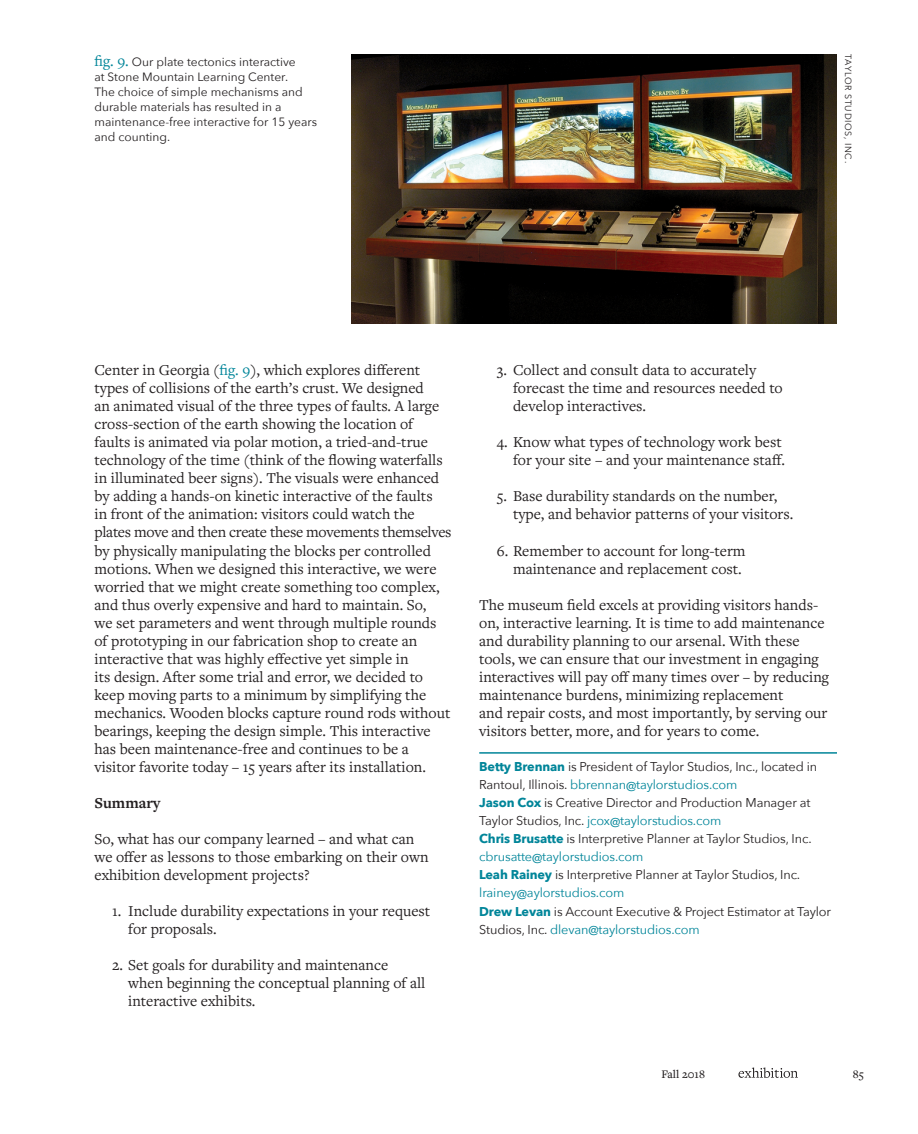
<style>
.page{position:relative;width:918px;height:1134px;background:#fff}
.page>*{position:absolute;margin:0;border:0;box-sizing:border-box;transform-origin:0 0}
.t1{font:15.75px/18px "Freight Text Pro";color:#231f20}
.t2{font:700 15.75px "Freight Text Pro";color:#231f20}
.t3{font:12.75px/18px "Avenir Next";letter-spacing:-.01em;color:#231f20}
.t4{font:12px/15px "Avenir Next";color:#231f20}
.t5{font:500 12px "Freight Text Pro";color:#231f20}
.t6{font:9px "Avenir Next";letter-spacing:.075em;color:#231f20}
.s1{font-family:"Freight Text Pro";font-size:15.75px;color:#008599}
.s2{color:#008599}
.s3{font-weight:700;color:#008599}
</style>
<div class="page">
<svg style="left:738px;top:1067px;width:60px;height:11px"></svg>
<img style="left:351px;top:54px;width:486px;height:270px">
<hr style="left:479px;top:752px;width:358px;height:2px;background:#008599">
<p class="t4" style="left:94px;top:54px;width:224px"><span class="s1">fig. 9.</span> Our plate tectonics interactive<br>at Stone Mountain Learning Center.<br>The choice of simple mechanisms and durable materials has resulted in a maintenance-free interactive for 15 years and counting.</p>
<p class="t6" style="left:856px;top:54px;width:110px;rotate:90deg">TAYLOR STUDIOS, INC.</p>
<p class="t1" style="left:94px;top:361px;width:359px">Center in Georgia (<span class="s2">fig. 9</span>), which explores different types of collisions of the earth’s crust. We designed<br>an animated visual of the three types of faults. A large cross-section of the earth showing the location of faults is animated via polar motion, a tried-and-true technology of the time (think of the flowing waterfalls in illuminated beer signs). The visuals were enhanced by adding a hands-on kinetic interactive of the faults<br>in front of the animation: visitors could watch the plates move and then create these movements themselves by physically manipulating the blocks per controlled motions. When we designed this interactive, we were worried that we might create something too complex, and thus overly expensive and hard to maintain. So,<br>we set parameters and went through multiple rounds of prototyping in our fabrication shop to create an interactive that was highly effective yet simple in<br>its design. After some trial and error, we decided to keep moving parts to a minimum by simplifying the mechanics. Wooden blocks capture round rods without bearings, keeping the design simple. This interactive has been maintenance-free and continues to be a visitor favorite today – 15 years after its installation.</p>
<p class="t2" style="left:94px;top:792px;width:68px">Summary</p>
<p class="t1" style="left:94px;top:829px;width:336px">So, what has our company learned – and what can we offer as lessons to those embarking on their own exhibition development projects?</p>
<p class="t1" style="left:128px;top:901px;width:304px;text-indent:-16px">1. Include durability expectations in your request for proposals.</p>
<p class="t1" style="left:128px;top:955px;width:299px;text-indent:-16px">2. Set goals for durability and maintenance when beginning the conceptual planning of all interactive exhibits.</p>
<p class="t1" style="left:513px;top:361px;width:271px;text-indent:-16px">3. Collect and consult data to accurately forecast the time and resources needed to develop interactives.</p>
<p class="t1" style="left:497px;top:433px;width:290px;text-align:right">4. Know what types of technology work best for your site – and your maintenance staff.</p>
<p class="t1" style="left:513px;top:487px;width:282px;text-indent:-16px">5. Base durability standards on the number, type, and behavior patterns of your visitors.</p>
<p class="t1" style="left:497px;top:541px;width:250px;text-align:right">6. Remember to account for long-term maintenance and replacement cost.</p>
<p class="t1" style="left:479px;top:595px;width:351px">The museum field excels at providing visitors hands&shy;on, interactive learning. It is time to add maintenance and durability planning to our arsenal. With these tools, we can ensure that our investment in engaging interactives will pay off many times over – by reducing maintenance burdens, minimizing replacement<br>and repair costs, and most importantly, by serving our visitors better, more, and for years to come.</p>
<p class="t3" style="left:479px;top:757px;width:353px"><span class="s3">Betty Brennan</span> is President of Taylor Studios, Inc., located in Rantoul, Illinois. <span class="s2">bbrennan@taylorstudios.com<br></span><span class="s3">Jason Cox</span> is Creative Director and Production Manager at Taylor Studios, Inc. <span class="s2">jcox@taylorstudios.com<br></span><span class="s3">Chris Brusatte</span> is Interpretive Planner at Taylor Studios, Inc. <span class="s2">cbrusatte@taylorstudios.com<br></span><span class="s3">Leah Rainey</span> is Interpretive Planner at Taylor Studios, Inc. <span class="s2">lrainey@aylorstudios.com<br></span><span class="s3">Drew Levan</span> is Account Executive &amp; Project Estimator at Taylor Studios, Inc. <span class="s2">dlevan@taylorstudios.com</span></p>
<p class="t5" style="left:661px;top:1066px;width:45px">Fall 2018</p>
<p class="t5" style="left:853px;top:1066px;width:13px">85</p>
</div>
